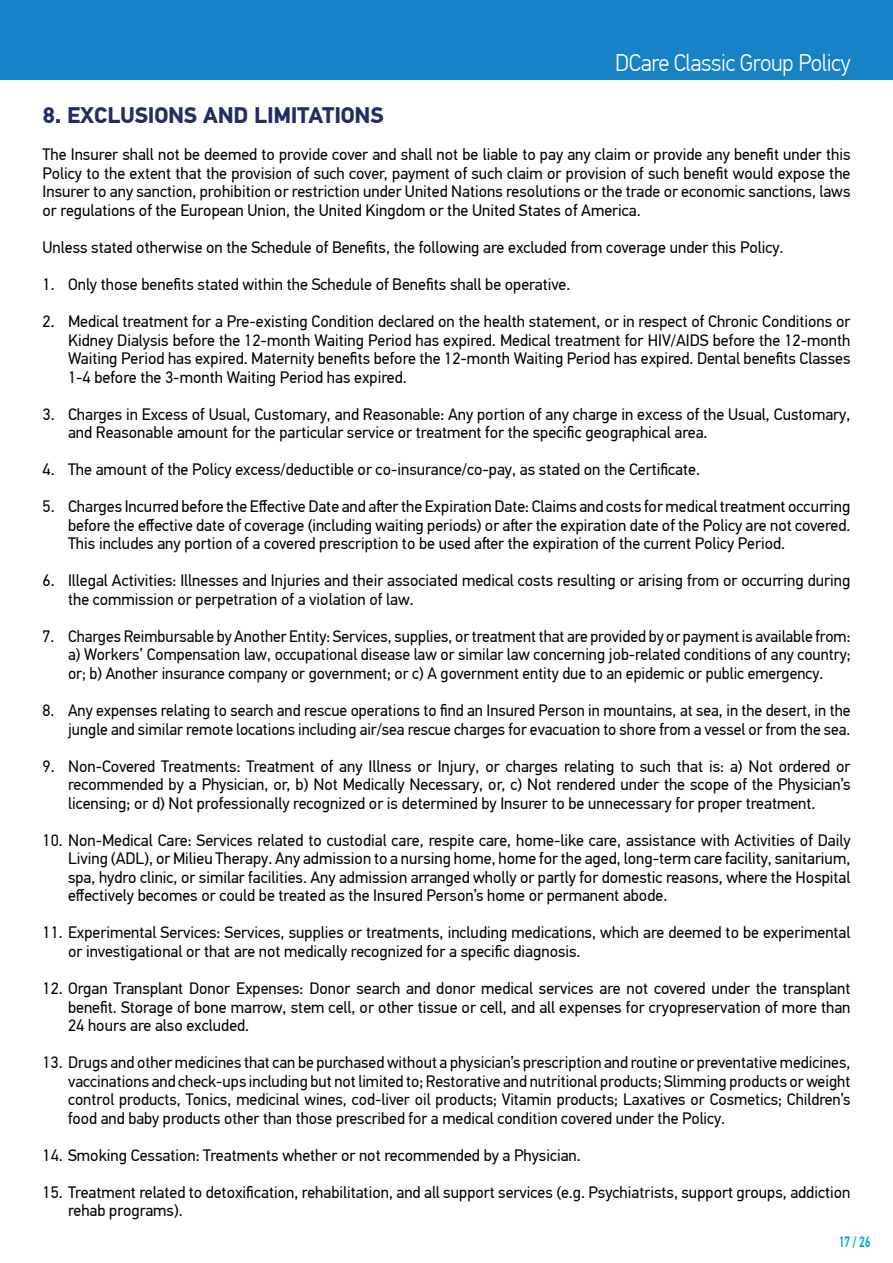
<style>
.page{position:relative;width:893px;height:1263px;background:#fff}
.page>*{position:absolute;margin:0;border:0;box-sizing:border-box;transform-origin:0 0}
.t1{font:300 24px "PF Din Text Pro";letter-spacing:-.015em;color:#fff;scale:.95 1}
.t2{font:700 22.5px "PF Din Text Pro";letter-spacing:-.01em;color:#242d62}
.t3{font:16.5px/18.6px "PF Din Text Pro";color:#000;text-align:justify}
.t4{font:500 15px "PF Din Text Pro";color:#00a0dc;scale:.74 1}
</style>
<div class="page">
<div style="left:0;top:0;width:893px;height:79px;background:#1782c5"></div>
<h1 class="t1" style="left:615px;top:49px;width:249px">DCare Classic Group Policy</h1>
<h2 class="t2" style="left:43px;top:102px;width:343px">8. EXCLUSIONS AND LIMITATIONS</h2>
<p class="t3" style="left:43px;top:145px;width:809px">The Insurer shall not be deemed to provide cover and shall not be liable to pay any claim or provide any benefit under this Policy to the extent that the provision of such cover, payment of such claim or provision of such benefit would expose the Insurer to any sanction, prohibition or restriction under United Nations resolutions or the trade or economic sanctions, laws or regulations of the European Union, the United Kingdom or the United States of America.</p>
<p class="t3" style="left:43px;top:238px;width:743px">Unless stated otherwise on the Schedule of Benefits, the following are excluded from coverage under this Policy.</p>
<p class="t3" style="left:43px;top:275px;width:529px">1. Only those benefits stated within the Schedule of Benefits shall be operative.</p>
<p class="t3" style="left:68px;top:312px;width:784px;text-indent:-26px">2. Medical treatment for a Pre-existing Condition declared on the health statement, or in respect of Chronic Conditions or Kidney Dialysis before the 12-month Waiting Period has expired. Medical treatment for HIV/AIDS before the 12-month Waiting Period has expired. Maternity benefits before the 12-month Waiting Period has expired. Dental benefits Classes 1-4 before the 3-month Waiting Period has expired.</p>
<p class="t3" style="left:68px;top:405px;width:784px;text-indent:-26px">3. Charges in Excess of Usual, Customary, and Reasonable: Any portion of any charge in excess of the Usual, Customary, and Reasonable amount for the particular service or treatment for the specific geographical area.</p>
<p class="t3" style="left:43px;top:460px;width:659px">4. The amount of the Policy excess/deductible or co-insurance/co-pay, as stated on the Certificate.</p>
<p class="t3" style="left:68px;top:497px;width:784px;text-indent:-26px">5. Charges Incurred before the Effective Date and after the Expiration Date: Claims and costs for medical treatment occurring before the effective date of coverage (including waiting periods) or after the expiration date of the Policy are not covered.<br>This includes any portion of a covered prescription to be used after the expiration of the current Policy Period.</p>
<p class="t3" style="left:68px;top:571px;width:784px;text-indent:-26px">6. Illegal Activities: Illnesses and Injuries and their associated medical costs resulting or arising from or occurring during the commission or perpetration of a violation of law.</p>
<p class="t3" style="left:68px;top:627px;width:784px;text-indent:-26px">7. Charges Reimbursable by Another Entity: Services, supplies, or treatment that are provided by or payment is available from: a) Workers’ Compensation law, occupational disease law or similar law concerning job-related conditions of any country; or; b) Another insurance company or government; or c) A government entity due to an epidemic or public emergency.</p>
<p class="t3" style="left:43px;top:701px;width:809px;text-align:right">8. Any expenses relating to search and rescue operations to find an Insured Person in mountains, at sea, in the desert, in the jungle and similar remote locations including air/sea rescue charges for evacuation to shore from a vessel or from the sea.</p>
<p class="t3" style="left:68px;top:757px;width:784px;text-indent:-26px">9. Non-Covered Treatments: Treatment of any Illness or Injury, or charges relating to such that is: a) Not ordered or recommended by a Physician, or, b) Not Medically Necessary, or, c) Not rendered under the scope of the Physician’s licensing; or d) Not professionally recognized or is determined by Insurer to be unnecessary for proper treatment.</p>
<p class="t3" style="left:68px;top:831px;width:784px;text-indent:-26px">10. Non-Medical Care: Services related to custodial care, respite care, home-like care, assistance with Activities of Daily Living (ADL), or Milieu Therapy. Any admission to a nursing home, home for the aged, long-term care facility, sanitarium, spa, hydro clinic, or similar facilities. Any admission arranged wholly or partly for domestic reasons, where the Hospital effectively becomes or could be treated as the Insured Person’s home or permanent abode.</p>
<p class="t3" style="left:68px;top:923px;width:784px;text-indent:-26px">11. Experimental Services: Services, supplies or treatments, including medications, which are deemed to be experimental or investigational or that are not medically recognized for a specific diagnosis.</p>
<p class="t3" style="left:68px;top:979px;width:784px;text-indent:-26px">12. Organ Transplant Donor Expenses: Donor search and donor medical services are not covered under the transplant benefit. Storage of bone marrow, stem cell, or other tissue or cell, and all expenses for cryopreservation of more than 24 hours are also excluded.</p>
<p class="t3" style="left:68px;top:1053px;width:784px;text-indent:-26px">13. Drugs and other medicines that can be purchased without a physician’s prescription and routine or preventative medicines, vaccinations and check-ups including but not limited to; Restorative and nutritional products; Slimming products or weight control products, Tonics, medicinal wines, cod-liver oil products; Vitamin products; Laxatives or Cosmetics; Children’s food and baby products other than those prescribed for a medical condition covered under the Policy.</p>
<p class="t3" style="left:43px;top:1146px;width:540px">14. Smoking Cessation: Treatments whether or not recommended by a Physician.</p>
<p class="t3" style="left:68px;top:1183px;width:784px;text-indent:-26px">15. Treatment related to detoxification, rehabilitation, and all support services (e.g. Psychiatrists, support groups, addiction rehab programs).</p>
<p class="t4" style="left:839px;top:1233px;width:45px">17 / 26</p>
</div>
